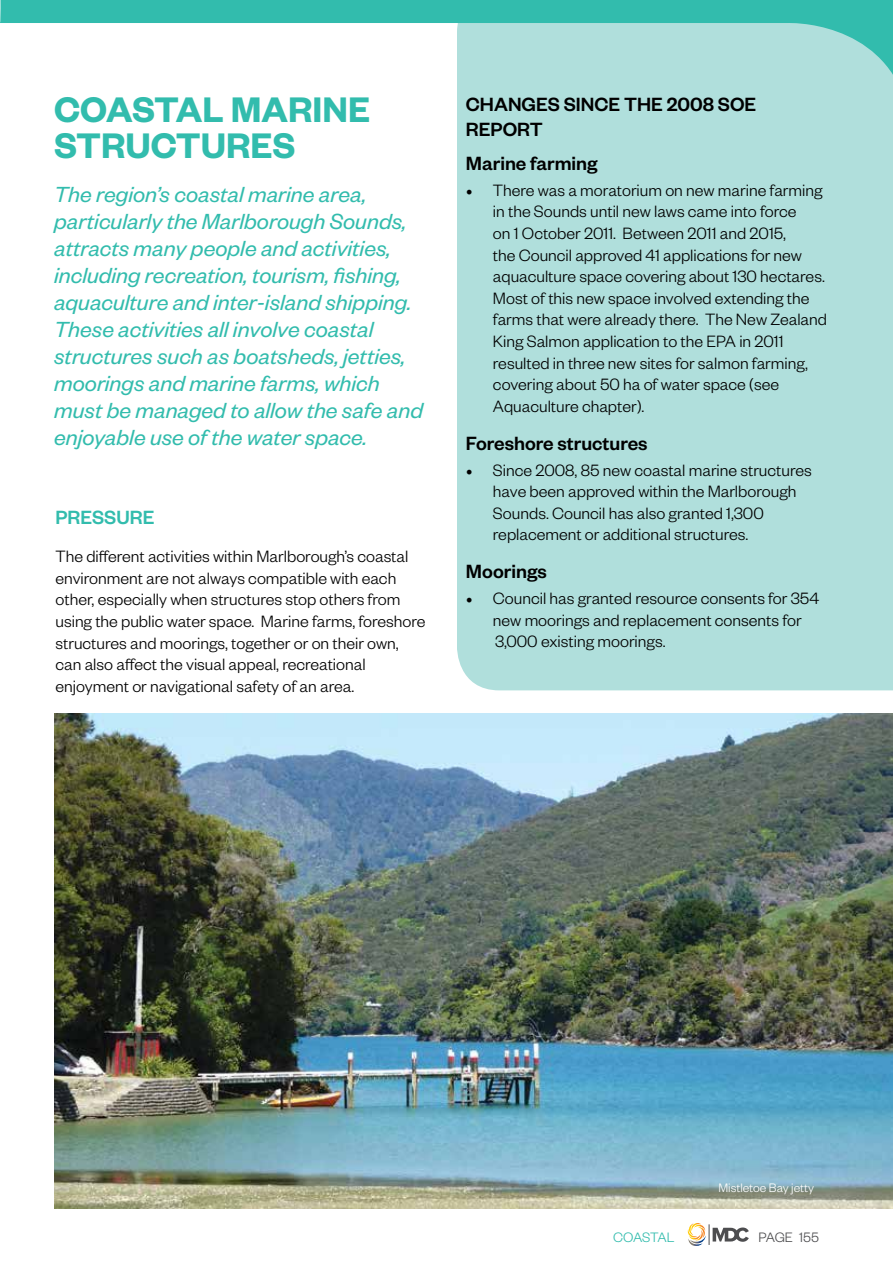
<style>
.page{position:relative;width:893px;height:1263px;background:#fff}
.page>*{position:absolute;margin:0;border:0;box-sizing:border-box;transform-origin:0 0}
.t1{font:600 39px/36px "Founders Grotesk";color:#32bcad}
.t2{font:italic 24px/27px "Founders Grotesk";color:#32bcad}
.t3{font:500 21px/25.2px "Founders Grotesk";color:#000}
.t4{font:500 21px "Founders Grotesk";color:#32bcad}
.t5{font:300 18px/21.6px "Founders Grotesk";color:#000}
.t6{font:300 15px "Founders Grotesk";letter-spacing:-.02em;color:#32bcad}
.t7{font:300 15px "Founders Grotesk";color:#4d4d4f}
.t8{font:300 13.5px "Founders Grotesk";color:#fff}
.s1{font-family:"Minion Pro";font-weight:400}
</style>
<div class="page">
<svg style="left:687px;top:1223px;width:62px;height:23px"></svg>
<div style="left:457px;top:103px;width:436px;height:587px;background:#b0dfdc"></div>
<svg style="left:0;top:0;width:893px;height:103px"></svg>
<img style="left:54px;top:713px;width:839px;height:496px">
<h1 class="t1" style="left:54px;top:90px;width:317px">COASTAL MARINE<br>STRUCTURES</h1>
<p class="t2" style="left:54px;top:180px;width:370px">The region’s coastal marine area, particularly the Marlborough Sounds, attracts many people and activities, including recreation, tourism, fishing, aquaculture and inter-island shipping.<br>These activities all involve coastal structures such as boatsheds, jetties, moorings and marine farms, which must be managed to allow the safe and enjoyable use of the water space.</p>
<p class="t4" style="left:56px;top:504px;width:100px">PRESSURE</p>
<p class="t5" style="left:56px;top:545px;width:372px">The different activities within Marlborough’s coastal environment are not always compatible with each other, especially when structures stop others from using the public water space. Marine farms, foreshore structures and moorings, together or on their own, can also affect the visual appeal, recreational enjoyment or navigational safety of an area.</p>
<p class="t3" style="left:466px;top:91px;width:292px">CHANGES SINCE THE 2008 SOE<br>REPORT</p>
<p class="t3" style="left:466px;top:150px;width:133px">Marine farming</p>
<p class="t5" style="left:493px;top:178px;width:336px;text-indent:-27px"><span class="s1">•</span> There was a moratorium on new marine farming in the Sounds until new laws came into force<br>on 1 October 2011. Between 2011 and 2015,<br>the Council approved 41 applications for new aquaculture space covering about 130 hectares.<br>Most of this new space involved extending the farms that were already there. The New Zealand King Salmon application to the EPA in 2011 resulted in three new sites for salmon farming, covering about 50 ha of water space (see Aquaculture chapter).</p>
<p class="t3" style="left:466px;top:429px;width:183px">Foreshore structures</p>
<p class="t5" style="left:493px;top:458px;width:320px;text-indent:-27px"><span class="s1">•</span> Since 2008, 85 new coastal marine structures have been approved within the Marlborough Sounds. Council has also granted 1,300 replacement or additional structures.</p>
<p class="t3" style="left:466px;top:558px;width:82px">Moorings</p>
<p class="t5" style="left:493px;top:587px;width:328px;text-indent:-27px"><span class="s1">•</span> Council has granted resource consents for 354 new moorings and replacement consents for<br>3,000 existing moorings.</p>
<p class="t8" style="left:718px;top:1179px;width:97px">Mistletoe Bay jetty</p>
<p class="t6" style="left:613px;top:1228px;width:63px">COASTAL</p>
<p class="t7" style="left:758px;top:1228px;width:62px">PAGE 155</p>
</div>
